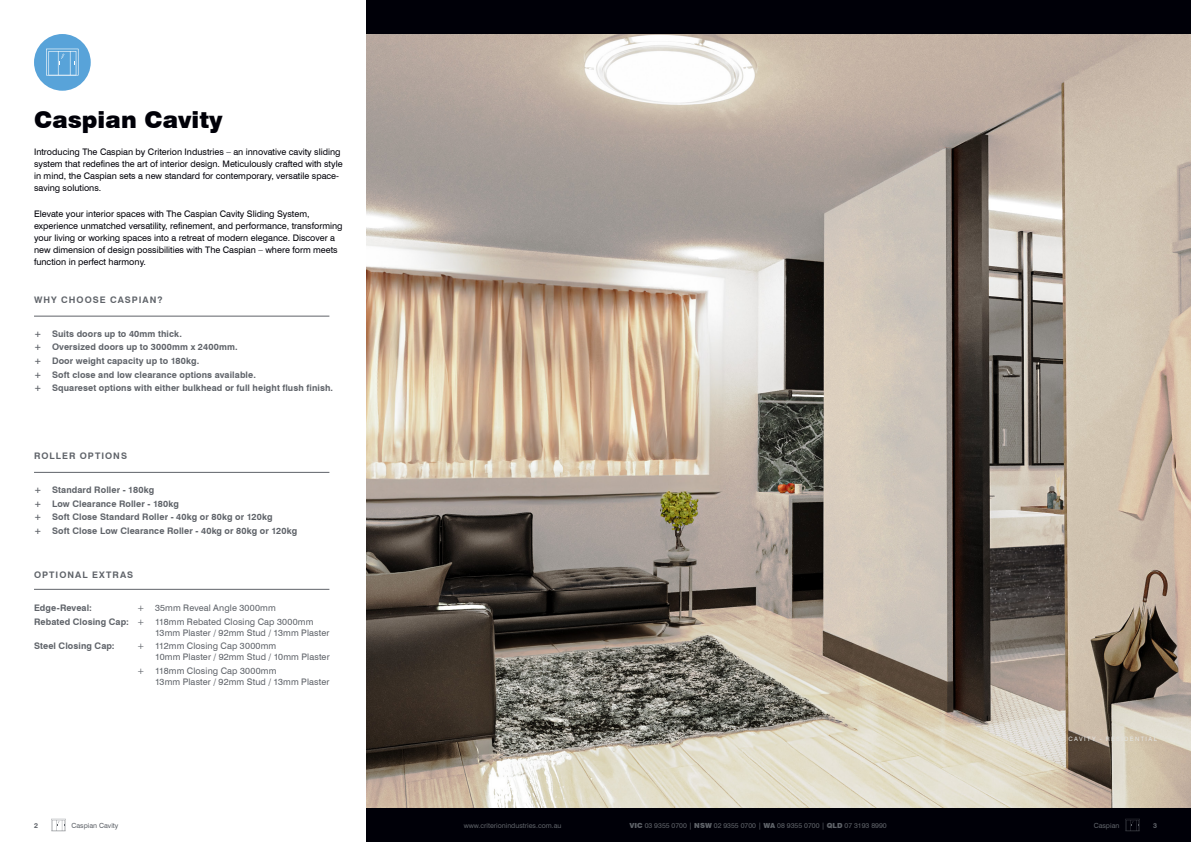
<style>
.page{position:relative;width:1191px;height:842px;background:#fff}
.page>*{position:absolute;margin:0;border:0;box-sizing:border-box;transform-origin:0 0}
.t1{font:900 23px "Swiss 721 BT";color:#000008}
.Body_Copy{font:9px/12px "Swiss 721 BT";color:#000008}
.Product_Range_Why_Choose_List{font:700 9px "Swiss 721 BT";letter-spacing:.01em;color:#5f6369}
.Product_Range_Why_Choose_List-2{font:9px/10.8px "Swiss 721 BT";letter-spacing:.015em;color:#5f6369}
.Product_Range_Why_Choose_SH{font:700 9px "Swiss 721 BT";letter-spacing:.115em;color:#5f6369}
.t2{font:7px "Swiss 721 BT";color:#5f6369}
.t3{font:700 7px "Swiss 721 BT";color:#5f6369}
.t4{font:6px "Swiss 721 BT";letter-spacing:.225em;color:#e2e4e2}
.s1{font-weight:700}
.s2{font-weight:900}
</style>
<div class="page">
<div style="left:367px;top:0;width:824px;height:842px;background:#000008"></div>
<div style="left:34px;top:34px;width:57px;height:57px;background:#58a3d9;border-radius:50%"></div>
<svg style="left:46px;top:49px;width:33px;height:27px"></svg>
<img style="left:367px;top:34px;width:824px;height:774px">
<svg style="left:1125px;top:819px;width:15px;height:12px"></svg>
<svg style="left:51px;top:819px;width:15px;height:12px"></svg>
<hr style="left:34px;top:316px;width:295px;height:1px;background:#5f6369">
<hr style="left:34px;top:472px;width:295px;height:1px;background:#5f6369">
<hr style="left:34px;top:589px;width:295px;height:1px;background:#5f6369">
<h1 class="t1" style="left:34px;top:106px;width:190px">Caspian Cavity</h1>
<p class="Body_Copy" style="left:34px;top:146px;width:310px">Introducing The Caspian by Criterion Industries – an innovative cavity sliding system that redefines the art of interior design. Meticulously crafted with style in mind, the Caspian sets a new standard for contemporary, versatile space&shy;saving solutions.</p>
<p class="Body_Copy" style="left:34px;top:208px;width:310px">Elevate your interior spaces with The Caspian Cavity Sliding System, experience unmatched versatility, refinement, and performance, transforming your living or working spaces into a retreat of modern elegance. Discover a new dimension of design possibilities with The Caspian – where form meets function in perfect harmony.</p>
<p class="Product_Range_Why_Choose_SH" style="left:34px;top:295px;width:130px">WHY CHOOSE CASPIAN?</p>
<p class="Product_Range_Why_Choose_List" style="left:34px;top:328px;width:149px">+ Suits doors up to 40mm thick.</p>
<p class="Product_Range_Why_Choose_List" style="left:34px;top:342px;width:205px">+ Oversized doors up to 3000mm x 2400mm.</p>
<p class="Product_Range_Why_Choose_List" style="left:34px;top:355px;width:167px">+ Door weight capacity up to 180kg.</p>
<p class="Product_Range_Why_Choose_List" style="left:34px;top:369px;width:223px">+ Soft close and low clearance options available.</p>
<p class="Product_Range_Why_Choose_List" style="left:34px;top:383px;width:300px">+ Squareset options with either bulkhead or full height flush finish.</p>
<p class="Product_Range_Why_Choose_SH" style="left:34px;top:451px;width:94px">ROLLER OPTIONS</p>
<p class="Product_Range_Why_Choose_List" style="left:34px;top:484px;width:122px">+ Standard Roller - 180kg</p>
<p class="Product_Range_Why_Choose_List" style="left:34px;top:498px;width:146px">+ Low Clearance Roller - 180kg</p>
<p class="Product_Range_Why_Choose_List" style="left:34px;top:512px;width:240px">+ Soft Close Standard Roller - 40kg or 80kg or 120kg</p>
<p class="Product_Range_Why_Choose_List" style="left:34px;top:525px;width:265px">+ Soft Close Low Clearance Roller - 40kg or 80kg or 120kg</p>
<p class="Product_Range_Why_Choose_SH" style="left:34px;top:569px;width:101px">OPTIONAL EXTRAS</p>
<p class="Product_Range_Why_Choose_List" style="left:34px;top:602px;width:59px">Edge-Reveal:</p>
<p class="Product_Range_Why_Choose_List-2" style="left:137px;top:602px;width:140px">+ 35mm Reveal Angle 3000mm</p>
<p class="Product_Range_Why_Choose_List-2" style="left:155px;top:616px;width:176px;text-indent:-121px"><span class="s1">Rebated Closing Cap:</span> + 118mm Rebated Closing Cap 3000mm<br>13mm Plaster / 92mm Stud / 13mm Plaster</p>
<p class="Product_Range_Why_Choose_List" style="left:34px;top:641px;width:82px">Steel Closing Cap:</p>
<p class="Product_Range_Why_Choose_List-2" style="left:155px;top:641px;width:176px;text-indent:-18px">+ 112mm Closing Cap 3000mm<br>10mm Plaster / 92mm Stud / 10mm Plaster</p>
<p class="Product_Range_Why_Choose_List-2" style="left:155px;top:665px;width:176px;text-indent:-18px">+ 118mm Closing Cap 3000mm<br>13mm Plaster / 92mm Stud / 13mm Plaster</p>
<p class="t4" style="left:1036px;top:735px;width:122px">ACACIA CAVITY - RESIDENTIAL</p>
<p class="t3" style="left:34px;top:821px;width:5px">2</p>
<p class="t2" style="left:71px;top:821px;width:48px">Caspian Cavity</p>
<p class="t2" style="left:464px;top:821px;width:99px">www.criterionindustries.com.au</p>
<p class="t2" style="left:629px;top:821px;width:259px"><span class="s2">VIC</span> 03 9355 0700 | <span class="s2">NSW</span> 02 9355 0700 | <span class="s2">WA</span> 08 9355 0700 | <span class="s2">QLD</span> 07 3193 8990</p>
<p class="t2" style="left:1093px;top:821px;width:27px">Caspian</p>
<p class="t3" style="left:1153px;top:821px;width:5px">3</p>
</div>
